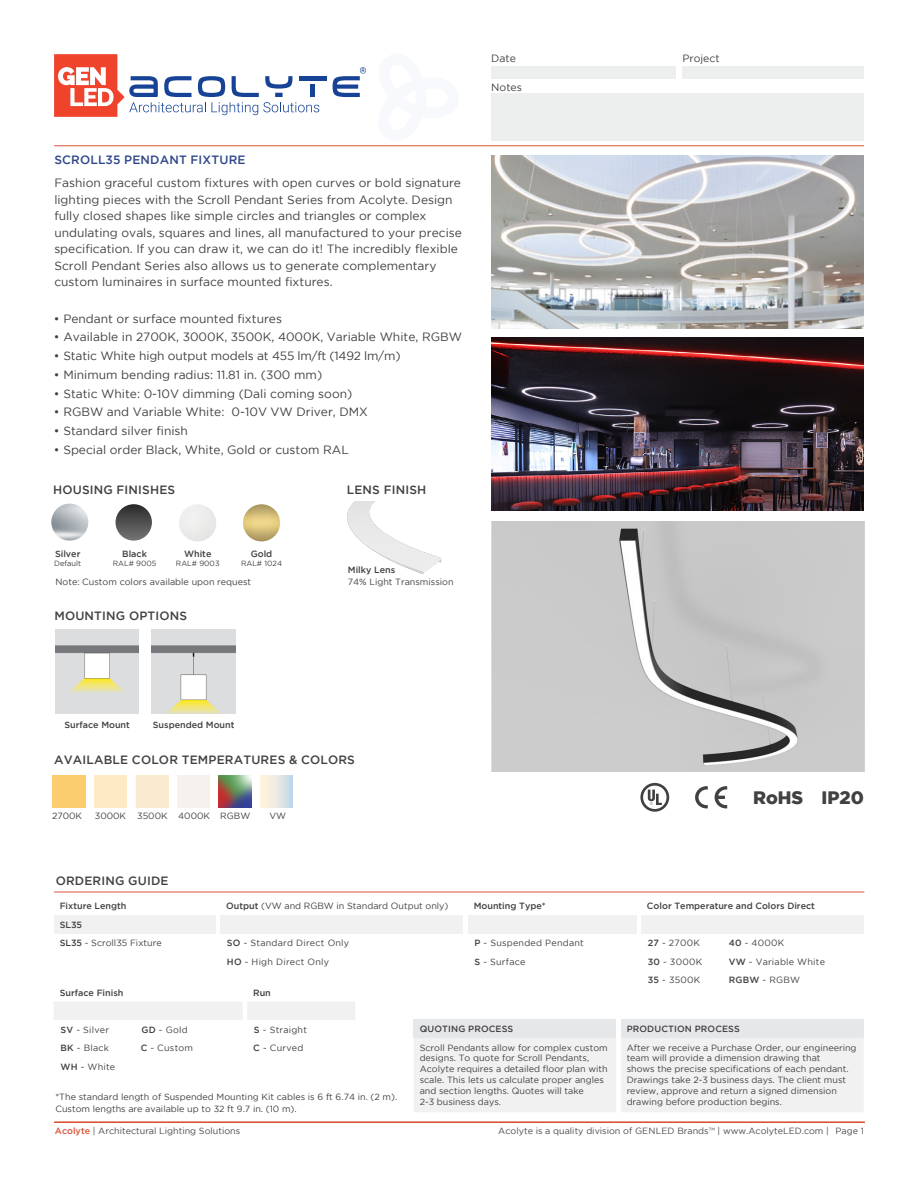
<style>
.page{position:relative;width:918px;height:1188px;background:#fff}
.page>*{position:absolute;margin:0;border:0;box-sizing:border-box;transform-origin:0 0}
.t1{font:900 18px "Gotham";color:#414042}
.t2{font:12px/16.5px "Gotham";color:#414042}
.t3{font:500 12px "Gotham";letter-spacing:.015em;color:#414042}
.t4{font:500 12px "Gotham";letter-spacing:.015em;color:#2e4689}
.t5{font:10.5px "Gotham";color:#414042}
.t6{font:9px/10.8px "Gotham";color:#414042}
.t7{font:500 9px "Gotham";color:#414042}
.t8{font:9px "Gotham";color:#4a4a4b}
.t9{font:9px "Gotham";letter-spacing:.025em;color:#414042}
.t10{font:7.5px "Gotham";color:#414042}
.s1{font-weight:500}
.s2{font-weight:500;color:#db5337}
.s3{color:#58595b}
</style>
<div class="page">
<div style="left:491px;top:66px;width:185px;height:12px;background:#edeeee"></div>
<div style="left:682px;top:66px;width:182px;height:12px;background:#edeeee"></div>
<div style="left:491px;top:93px;width:373px;height:47px;background:#edeeee"></div>
<hr style="left:54px;top:146px;width:810px;height:1px;background:#db5336">
<svg style="left:54px;top:54px;width:265px;height:63px"></svg>
<div style="left:310px;top:85px;width:5px;height:12px;background:#164395"></div>
<hr style="left:299px;top:76px;width:27px;height:4px;background:#164395">
<svg style="left:333px;top:67px;width:33px;height:30px"></svg>
<hr style="left:54px;top:1122px;width:811px;height:1px;background:#db5337">
<img style="left:491px;top:521px;width:373px;height:251px">
<img style="left:55px;top:630px;width:84px;height:83px">
<img style="left:152px;top:630px;width:83px;height:83px">
<img style="left:347px;top:501px;width:95px;height:72px">
<img style="left:492px;top:155px;width:372px;height:173px">
<img style="left:492px;top:337px;width:372px;height:173px">
<hr style="left:54px;top:892px;width:810px;height:1px;background:#db5336">
<div style="left:54px;top:915px;width:162px;height:19px;background:#f1f1f2"></div>
<div style="left:220px;top:915px;width:243px;height:19px;background:#f1f1f2"></div>
<div style="left:468px;top:915px;width:168px;height:19px;background:#f1f1f2"></div>
<div style="left:641px;top:915px;width:223px;height:19px;background:#f1f1f2"></div>
<div style="left:54px;top:1002px;width:301px;height:18px;background:#f1f1f2"></div>
<div style="left:414px;top:1019px;width:202px;height:19px;background:#e6e7e8"></div>
<div style="left:621px;top:1019px;width:243px;height:19px;background:#e6e7e8"></div>
<div style="left:414px;top:1038px;width:449px;height:74px;background:#f1f1f2"></div>
<div style="left:177px;top:775px;width:33px;height:33px;background:#f6f1ed"></div>
<svg style="left:260px;top:775px;width:33px;height:33px"></svg>
<img style="left:219px;top:776px;width:32px;height:32px">
<img style="left:243px;top:504px;width:37px;height:37px;border-radius:19px">
<img style="left:116px;top:504px;width:36px;height:37px">
<img style="left:51px;top:504px;width:37px;height:37px;border-radius:19px">
<svg style="left:640px;top:783px;width:29px;height:29px"></svg>
<svg style="left:715px;top:786px;width:12px;height:22px"></svg>
<svg style="left:695px;top:786px;width:13px;height:22px"></svg>
<h2 class="t4" style="left:54px;top:153px;width:193px">SCROLL35 PENDANT FIXTURE</h2>
<p class="t2" style="left:54px;top:175px;width:409px">Fashion graceful custom fixtures with open curves or bold signature lighting pieces with the Scroll Pendant Series from Acolyte. Design fully closed shapes like simple circles and triangles or complex undulating ovals, squares and lines, all manufactured to your precise specification. If you can draw it, we can do it! The incredibly flexible Scroll Pendant Series also allows us to generate complementary custom luminaires in surface mounted fixtures.</p>
<h2 class="t2" style="left:54px;top:310px;width:230px">• Pendant or surface mounted fixtures</h2>
<h2 class="t2" style="left:54px;top:329px;width:410px">• Available in 2700K, 3000K, 3500K, 4000K, Variable White, RGBW</h2>
<h2 class="t2" style="left:54px;top:348px;width:348px">• Static White high output models at 455 lm/ft (1492 lm/m)</h2>
<h2 class="t2" style="left:54px;top:366px;width:270px">• Minimum bending radius: 11.81 in. (300 mm)</h2>
<h2 class="t2" style="left:54px;top:385px;width:300px">• Static White: 0-10V dimming (Dali coming soon)</h2>
<h2 class="t2" style="left:54px;top:404px;width:315px">• RGBW and Variable White: 0-10V VW Driver, DMX</h2>
<h2 class="t2" style="left:54px;top:423px;width:135px">• Standard silver finish</h2>
<h2 class="t2" style="left:54px;top:441px;width:296px">• Special order Black, White, Gold or custom RAL</h2>
<h2 class="t3" style="left:53px;top:483px;width:124px">HOUSING FINISHES</h2>
<h2 class="t3" style="left:347px;top:483px;width:81px">LENS FINISH</h2>
<p class="t7" style="left:55px;top:549px;width:27px">Silver</p>
<p class="t10" style="left:54px;top:559px;width:29px">Default</p>
<p class="t7" style="left:122px;top:549px;width:26px">Black</p>
<p class="t10" style="left:113px;top:559px;width:45px">RAL# 9005</p>
<p class="t7" style="left:184px;top:549px;width:29px">White</p>
<p class="t10" style="left:176px;top:559px;width:45px">RAL# 9003</p>
<p class="t7" style="left:251px;top:549px;width:23px">Gold</p>
<p class="t10" style="left:241px;top:559px;width:43px">RAL# 1024</p>
<p class="t6" style="left:55px;top:576px;width:197px">Note: Custom colors available upon request</p>
<h2 class="t3" style="left:54px;top:609px;width:134px">MOUNTING OPTIONS</h2>
<p class="t7" style="left:348px;top:565px;width:49px">Milky Lens</p>
<p class="t6" style="left:348px;top:576px;width:107px">74% Light Transmission</p>
<p class="t5" style="left:491px;top:53px;width:26px">Date</p>
<p class="t5" style="left:491px;top:82px;width:32px">Notes</p>
<p class="t7" style="left:64px;top:720px;width:67px">Surface Mount</p>
<p class="t7" style="left:153px;top:720px;width:83px">Suspended Mount</p>
<h2 class="t3" style="left:54px;top:753px;width:302px">AVAILABLE COLOR TEMPERATURES &amp; COLORS</h2>
<p class="t6" style="left:52px;top:810px;width:32px">2700K</p>
<p class="t6" style="left:95px;top:810px;width:157px">3000K 3500K 4000K RGBW</p>
<p class="t6" style="left:270px;top:810px;width:18px">VW</p>
<p class="t5" style="left:682px;top:53px;width:39px">Project</p>
<h1 class="t1" style="left:753px;top:787px;width:112px">RoHS IP20</h1>
<h2 class="t3" style="left:56px;top:874px;width:115px">ORDERING GUIDE</h2>
<p class="t7" style="left:60px;top:901px;width:68px">Fixture Length</p>
<p class="t6" style="left:226px;top:900px;width:224px"><span class="s1">Output</span> (VW and RGBW in Standard Output only)</p>
<p class="t7" style="left:474px;top:901px;width:73px">Mounting Type*</p>
<p class="t7" style="left:647px;top:901px;width:170px">Color Temperature and Colors Direct</p>
<p class="t6" style="left:60px;top:915px;width:103px;line-height:18.6px"><span class="s1">SL35<br>SL35</span> - Scroll35 Fixture</p>
<p class="t9" style="left:227px;top:938px;width:124px"><span class="s1">SO</span> - Standard Direct Only</p>
<p class="t9" style="left:474px;top:938px;width:111px"><span class="s1">P</span> - Suspended Pendant</p>
<p class="t6" style="left:648px;top:937px;width:54px"><span class="s1">27</span> - 2700K</p>
<p class="t6" style="left:729px;top:937px;width:57px"><span class="s1">40</span> - 4000K</p>
<p class="t9" style="left:227px;top:957px;width:104px"><span class="s1">HO</span> - High Direct Only</p>
<p class="t9" style="left:474px;top:957px;width:53px"><span class="s1">S</span> - Surface</p>
<p class="t6" style="left:648px;top:956px;width:56px"><span class="s1">30</span> - 3000K</p>
<p class="t9" style="left:729px;top:957px;width:98px"><span class="s1">VW</span> - Variable White</p>
<p class="t6" style="left:648px;top:975px;width:54px"><span class="s1">35</span> - 3500K</p>
<p class="t6" style="left:729px;top:975px;width:73px"><span class="s1">RGBW</span> - RGBW</p>
<p class="t7" style="left:60px;top:987px;width:65px">Surface Finish</p>
<p class="t7" style="left:253px;top:987px;width:19px">Run</p>
<p class="t6" style="left:60px;top:1024px;width:50px"><span class="s1">SV</span> - Silver</p>
<p class="t6" style="left:141px;top:1024px;width:48px"><span class="s1">GD</span> - Gold</p>
<p class="t9" style="left:254px;top:1024px;width:55px"><span class="s1">S</span> - Straight</p>
<p class="t6" style="left:60px;top:1042px;width:50px"><span class="s1">BK</span> - Black</p>
<p class="t6" style="left:141px;top:1042px;width:54px"><span class="s1">C</span> - Custom</p>
<p class="t6" style="left:253px;top:1042px;width:52px"><span class="s1">C</span> - Curved</p>
<p class="t6" style="left:60px;top:1061px;width:56px"><span class="s1">WH</span> - White</p>
<p class="t6" style="left:55px;top:1091px;width:343px;line-height:12px">*The standard length of Suspended Mounting Kit cables is 6 ft 6.74 in. (2 m).<br>Custom lengths are available up to 32 ft 9.7 in. (10 m).</p>
<p class="t7" style="left:420px;top:1024px;width:95px">QUOTING PROCESS</p>
<p class="t7" style="left:627px;top:1024px;width:115px">PRODUCTION PROCESS</p>
<p class="t6" style="left:420px;top:1042px;width:190px">Scroll Pendants allow for complex custom designs. To quote for Scroll Pendants, Acolyte requires a detailed floor plan with scale. This lets us calculate proper angles and section lengths. Quotes will take<br>2-3 business days.</p>
<p class="t6" style="left:627px;top:1042px;width:231px">After we receive a Purchase Order, our engineering team will provide a dimension drawing that<br>shows the precise specifications of each pendant.<br>Drawings take 2-3 business days. The client must review, approve and return a signed dimension drawing before production begins.</p>
<p class="t8" style="left:55px;top:1126px;width:187px"><span class="s2">Acolyte</span> | Architectural Lighting Solutions</p>
<p class="t8" style="left:498px;top:1126px;width:367px">Acolyte is a quality division of GENLED Brands<span class="s3">™</span> | www.AcolyteLED.com | Page 1</p>
</div>
